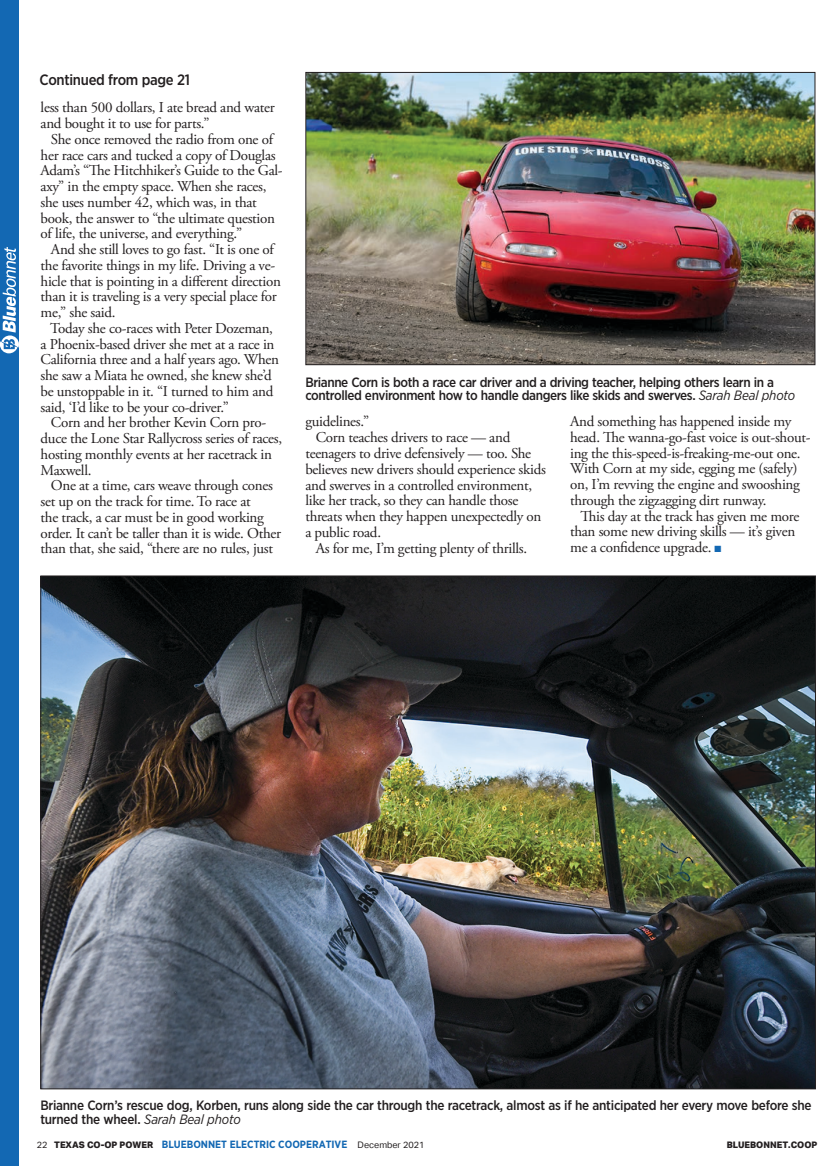
<style>
.page{position:relative;width:829px;height:1166px;background:#fff}
.page>*{position:absolute;margin:0;border:0;box-sizing:border-box;transform-origin:0 0}
.t1{font:15px/15.8px "Adobe Garamond Pro";letter-spacing:-.02em;color:#231f20}
.t2{font:500 15px "Gotham Narrow";letter-spacing:-.02em;color:#231f20}
.t3{font:500 13.5px/13.5px "Gotham Narrow";letter-spacing:-.03em;color:#231f20}
.t4{font:700 10.5px "Gotham Narrow";color:#1368b3}
.t5{font:800 9px "Aktiv Grotesk";color:#231f20}
.s1{font-weight:400;font-style:italic}
.s2{color:#1368b3}
.s3{font-family:"Aktiv Grotesk";font-weight:400;font-size:9px;color:#231f20}
.s4{font-family:"Aktiv Grotesk";font-weight:800;font-size:9px;color:#231f20}
</style>
<div class="page">
<div style="left:0;top:0;width:19px;height:1166px;background:#1368b3"></div>
<svg style="left:0;top:247px;width:19px;height:106px"></svg>
<img style="left:42px;top:577px;width:771px;height:510px">
<img style="left:307px;top:74px;width:506px;height:289px">
<div style="left:305px;top:72px;width:510px;height:293px;border:1px solid #231f20"></div>
<p class="t2" style="left:40px;top:70px;width:152px">Continued from page 21</p>
<p class="t1" style="left:41px;top:100px;width:235px">less than 500 dollars, I ate bread and water and bought it to use for parts.”</p>
<p class="t1" style="left:41px;top:132px;width:243px;text-indent:10px">She once removed the radio from one of her race cars and tucked a copy of Douglas Adam’s “The Hitchhiker’s Guide to the Gal&shy;axy” in the empty space. When she races, she uses number 42, which was, in that book, the answer to “the ultimate question of life, the universe, and everything.”</p>
<p class="t1" style="left:41px;top:242px;width:242px;text-indent:10px">And she still loves to go fast. “It is one of the favorite things in my life. Driving a ve&shy;hicle that is pointing in a different direction than it is traveling is a very special place for me,” she said.</p>
<p class="t1" style="left:41px;top:321px;width:240px;text-indent:10px">Today she co-races with Peter Dozeman, a Phoenix-based driver she met at a race in California three and a half years ago. When she saw a Miata he owned, she knew she’d be unstoppable in it. “I turned to him and said, ‘I’d like to be your co-driver.”</p>
<p class="t1" style="left:41px;top:415px;width:243px;text-indent:10px">Corn and her brother Kevin Corn pro&shy;duce the Lone Star Rallycross series of races, hosting monthly events at her racetrack in Maxwell.</p>
<p class="t1" style="left:41px;top:478px;width:242px;text-indent:10px">One at a time, cars weave through cones set up on the track for time. To race at<br>the track, a car must be in good working order. It can’t be taller than it is wide. Other than that, she said, “there are no rules, just</p>
<p class="t3" style="left:305px;top:375px;width:491px">Brianne Corn is both a race car driver and a driving teacher, helping others learn in a controlled environment how to handle dangers like skids and swerves. <span class="s1">Sarah Beal photo</span></p>
<p class="t1" style="left:305px;top:414px;width:65px">guidelines.”</p>
<p class="t1" style="left:315px;top:430px;width:196px">Corn teaches drivers to race — and</p>
<p class="t1" style="left:305px;top:446px;width:227px">teenagers to drive defensively — too. She</p>
<p class="t1" style="left:305px;top:462px;width:242px">believes new drivers should experience skids</p>
<p class="t1" style="left:305px;top:477px;width:228px">and swerves in a controlled environment,</p>
<p class="t1" style="left:305px;top:493px;width:214px">like her track, so they can handle those</p>
<p class="t1" style="left:305px;top:509px;width:237px">threats when they happen unexpectedly on</p>
<p class="t1" style="left:305px;top:525px;width:77px">a public road.</p>
<p class="t1" style="left:315px;top:540px;width:213px">As for me, I’m getting plenty of thrills.</p>
<p class="t1" style="left:570px;top:414px;width:242px">And something has happened inside my head. The wanna-go-fast voice is out-shout&shy;ing the this-speed-is-freaking-me-out one.<br>With Corn at my side, egging me (safely) on, I’m revving the engine and swooshing through the zigzagging dirt runway.</p>
<p class="t1" style="left:570px;top:508px;width:230px;text-indent:10px">This day at the track has given me more than some new driving skills — it’s given me a confidence upgrade. <span class="s2">■</span></p>
<p class="t3" style="left:40px;top:1098px;width:772px">Brianne Corn’s rescue dog, Korben, runs along side the car through the racetrack, almost as if he anticipated her every move before she turned the wheel. <span class="s1">Sarah Beal photo</span></p>
<p class="t4" style="left:37px;top:1137px;width:389px"><span class="s3">22</span> <span class="s4">TEXAS CO-OP POWER</span> BLUEBONNET ELECTRIC COOPERATIVE <span class="s3">December 2021</span></p>
<p class="t5" style="left:726px;top:1139px;width:92px">BLUEBONNET.COOP</p>
</div>
